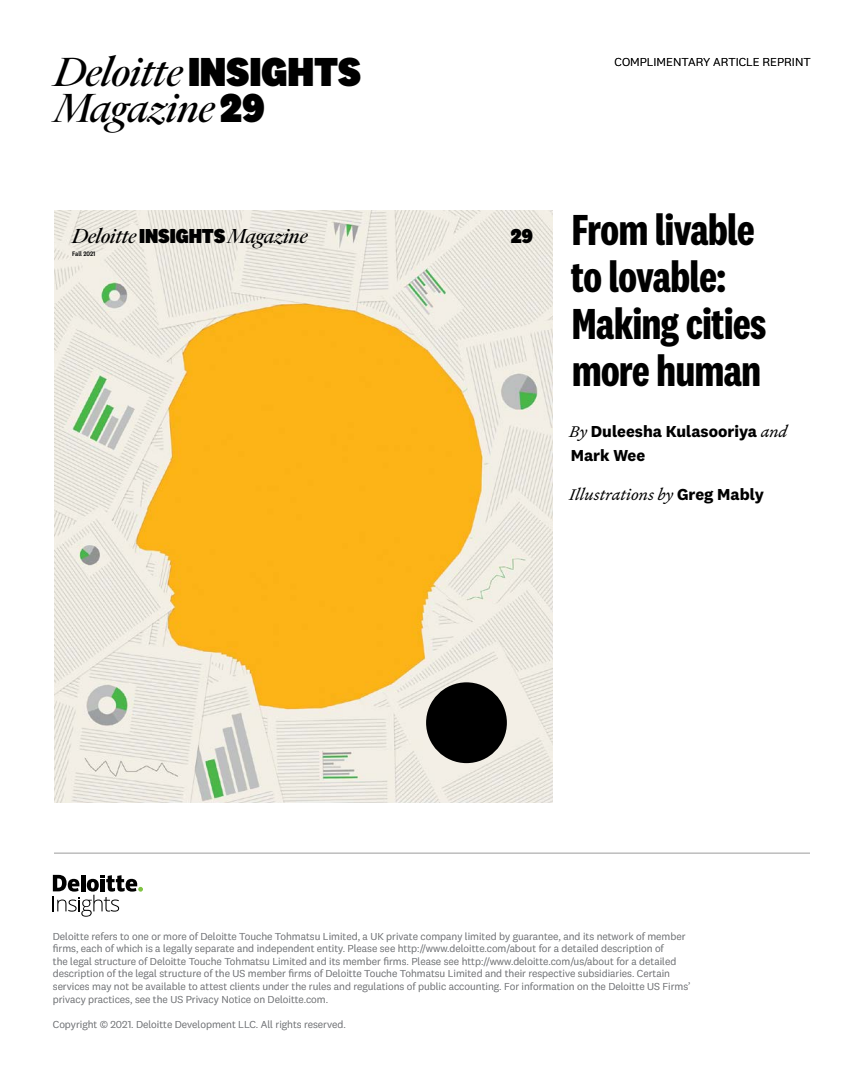
<style>
.page{position:relative;width:864px;height:1080px;background:#fff}
.page>*{position:absolute;margin:0;border:0;box-sizing:border-box;transform-origin:0 0}
.t1{font:700 45px/47.2px "National 2 Condensed";letter-spacing:-.01em;color:#000}
.t2{font:italic 42px/36px "Heldane Display";color:#000}
.t3{font:italic 21px "Heldane Display";color:#000}
.t4{font:700 16.5px/24px "National 2";color:#000}
.t5{font:italic 16.5px "Heldane Text";color:#000}
.t6{font:300 12px "National 2";color:#000}
.t7{font:300 10.5px/12.6px "National 2";color:#808285}
.t8{font:500 6.75px "National 2 Narrow";color:#000}
.s1{font-family:"National 2 Narrow";font-weight:900;font-style:normal}
.s2{font-family:"National 2 Narrow";font-weight:900;font-size:21px}
.s3{font-family:"Heldane Text";font-weight:400;font-style:italic}
.s4{font-family:"National 2";font-weight:700;font-style:normal}
</style>
<div class="page">
<hr style="left:54px;top:853px;width:756px;height:1px;background:#000">
<svg style="left:53px;top:875px;width:90px;height:42px"></svg>
<img style="left:54px;top:210px;width:498px;height:592px">
<div style="left:426px;top:682px;width:81px;height:81px;background:#000;border-radius:50%"></div>
<h2 class="t2" style="left:54px;top:55px;width:308px">Deloitte<span class="s1">INSIGHTS<br></span>Magazine<span class="s1">29</span></h2>
<h3 class="t3" style="left:72px;top:223px;width:237px">Deloitte<span class="s1">INSIGHTS</span>Magazine</h3>
<p class="t8" style="left:72px;top:250px;width:25px">Fall 2021</p>
<p class="t6" style="left:615px;top:55px;width:198px">COMPLIMENTARY ARTICLE REPRINT</p>
<h1 class="t1" style="left:571px;top:206px;width:197px;text-indent:-60px"><span class="s2">29</span> From livable to lovable:<br>Making cities more human</h1>
<h3 class="t4" style="left:570px;top:420px;width:220px"><span class="s3">By</span> Duleesha Kulasooriya <span class="s3">and<br></span>Mark Wee</h3>
<h3 class="t5" style="left:570px;top:484px;width:196px">Illustrations by <span class="s4">Greg Mably</span></h3>
<p class="t7" style="left:53px;top:930px;width:639px">Deloitte refers to one or more of Deloitte Touche Tohmatsu Limited, a UK private company limited by guarantee, and its network of member firms, each of which is a legally separate and independent entity. Please see http://www.deloitte.com/about for a detailed description of<br>the legal structure of Deloitte Touche Tohmatsu Limited and its member firms. Please see http://www.deloitte.com/us/about for a detailed description of the legal structure of the US member firms of Deloitte Touche Tohmatsu Limited and their respective subsidiaries. Certain services may not be available to attest clients under the rules and regulations of public accounting. For information on the Deloitte US Firms’ privacy practices, see the US Privacy Notice on Deloitte.com.</p>
<p class="t7" style="left:53px;top:1018px;width:295px">Copyright © 2021. Deloitte Development LLC. All rights reserved.</p>
</div>
